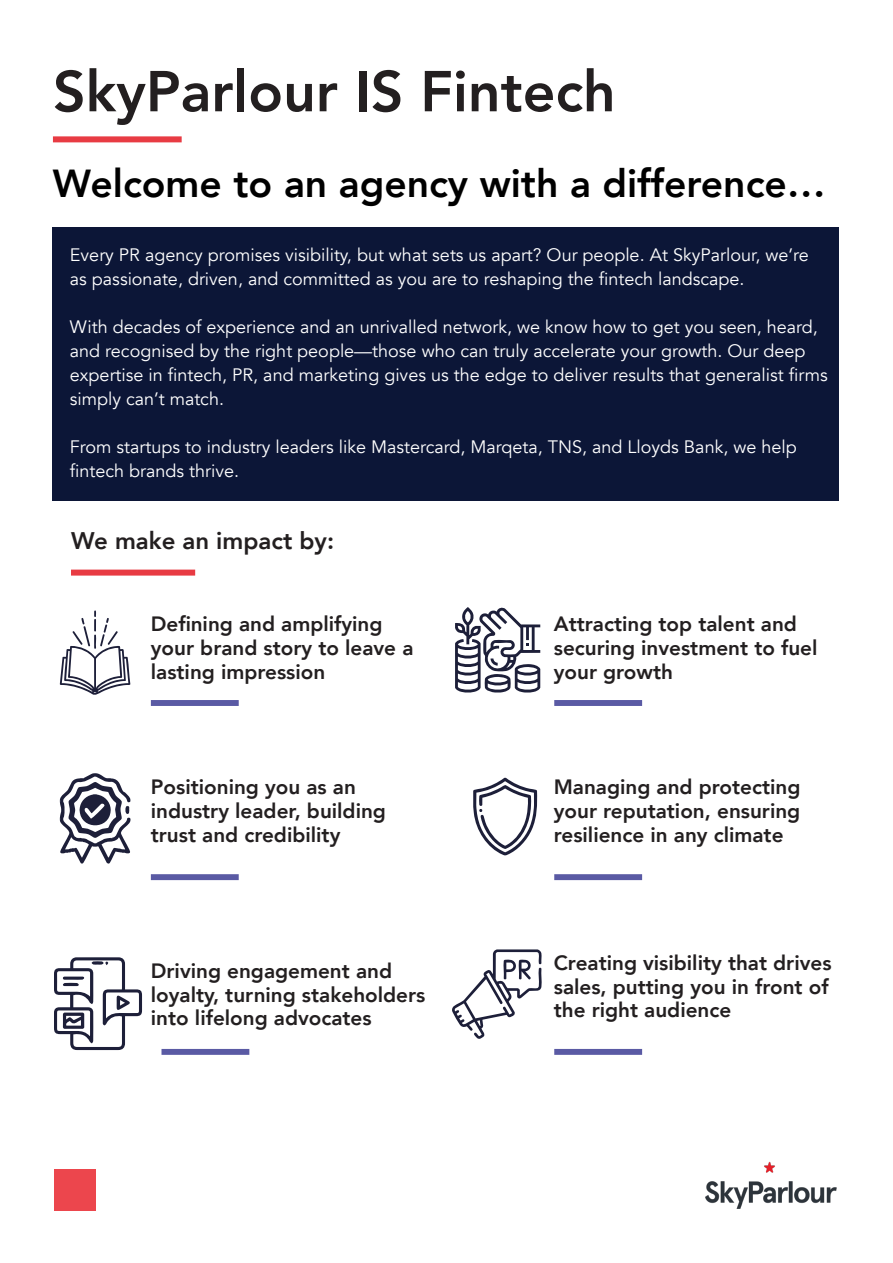
<style>
.page{position:relative;width:893px;height:1263px;background:#fff}
.page>*{position:absolute;margin:0;border:0;box-sizing:border-box;transform-origin:0 0}
.t1{font:800 57px "Avenir";color:#231f20}
.t2{font:800 39px "Avenir";color:#000}
.t3{font:800 24px "Avenir";color:#231f20}
.t4{font:800 20.7px/23.7px "Avenir";color:#231f20}
.t5{font:18px/24px "Avenir";color:#fff}
</style>
<div class="page">
<img style="left:705px;top:1161px;width:132px;height:48px">
<div style="left:53px;top:136px;width:129px;height:6px;background:#e83b43"></div>
<div style="left:53px;top:227px;width:786px;height:274px;background:#0c1637"></div>
<div style="left:54px;top:1169px;width:41px;height:41px;background:#ec464d"></div>
<div style="left:71px;top:570px;width:124px;height:6px;background:#e83b43"></div>
<div style="left:151px;top:700px;width:88px;height:6px;background:#5a5aa4"></div>
<div style="left:151px;top:874px;width:88px;height:6px;background:#5a5aa4"></div>
<div style="left:161px;top:1049px;width:88px;height:6px;background:#5a5aa4"></div>
<div style="left:554px;top:874px;width:88px;height:6px;background:#5a5aa4"></div>
<div style="left:554px;top:700px;width:88px;height:6px;background:#5a5aa4"></div>
<div style="left:554px;top:1049px;width:88px;height:6px;background:#5a5aa4"></div>
<svg style="left:455px;top:607px;width:85px;height:86px"></svg>
<svg style="left:452px;top:949px;width:90px;height:90px"></svg>
<svg style="left:473px;top:778px;width:64px;height:78px"></svg>
<svg style="left:60px;top:610px;width:70px;height:85px"></svg>
<svg style="left:59px;top:773px;width:72px;height:91px"></svg>
<svg style="left:54px;top:957px;width:88px;height:93px"></svg>
<p class="t1" style="left:53px;top:47px;width:564px">SkyParlour IS Fintech</p>
<p class="t2" style="left:53px;top:153px;width:774px">Welcome to an agency with a difference…</p>
<p class="t5" style="left:70px;top:243px;width:740px">Every PR agency promises visibility, but what sets us apart? Our people. At SkyParlour, we’re as passionate, driven, and committed as you are to reshaping the fintech landscape.</p>
<p class="t5" style="left:70px;top:315px;width:759px">With decades of experience and an unrivalled network, we know how to get you seen, heard, and recognised by the right people—those who can truly accelerate your growth. Our deep expertise in fintech, PR, and marketing gives us the edge to deliver results that generalist firms simply can’t match.</p>
<p class="t5" style="left:70px;top:435px;width:728px">From startups to industry leaders like Mastercard, Marqeta, TNS, and Lloyds Bank, we help fintech brands thrive.</p>
<p class="t3" style="left:71px;top:522px;width:265px">We make an impact by:</p>
<p class="t4" style="left:151px;top:612px;width:264px">Defining and amplifying your brand story to leave a lasting impression</p>
<p class="t4" style="left:554px;top:612px;width:265px">Attracting top talent and securing investment to fuel your growth</p>
<p class="t4" style="left:151px;top:775px;width:237px">Positioning you as an industry leader, building trust and credibility</p>
<p class="t4" style="left:554px;top:775px;width:248px;text-align:justify">Managing and protecting your reputation, ensuring resilience in any climate</p>
<p class="t4" style="left:151px;top:959px;width:276px">Driving engagement and loyalty, turning stakeholders into lifelong advocates</p>
<p class="t4" style="left:554px;top:951px;width:279px">Creating visibility that drives sales, putting you in front of the right audience</p>
</div>
